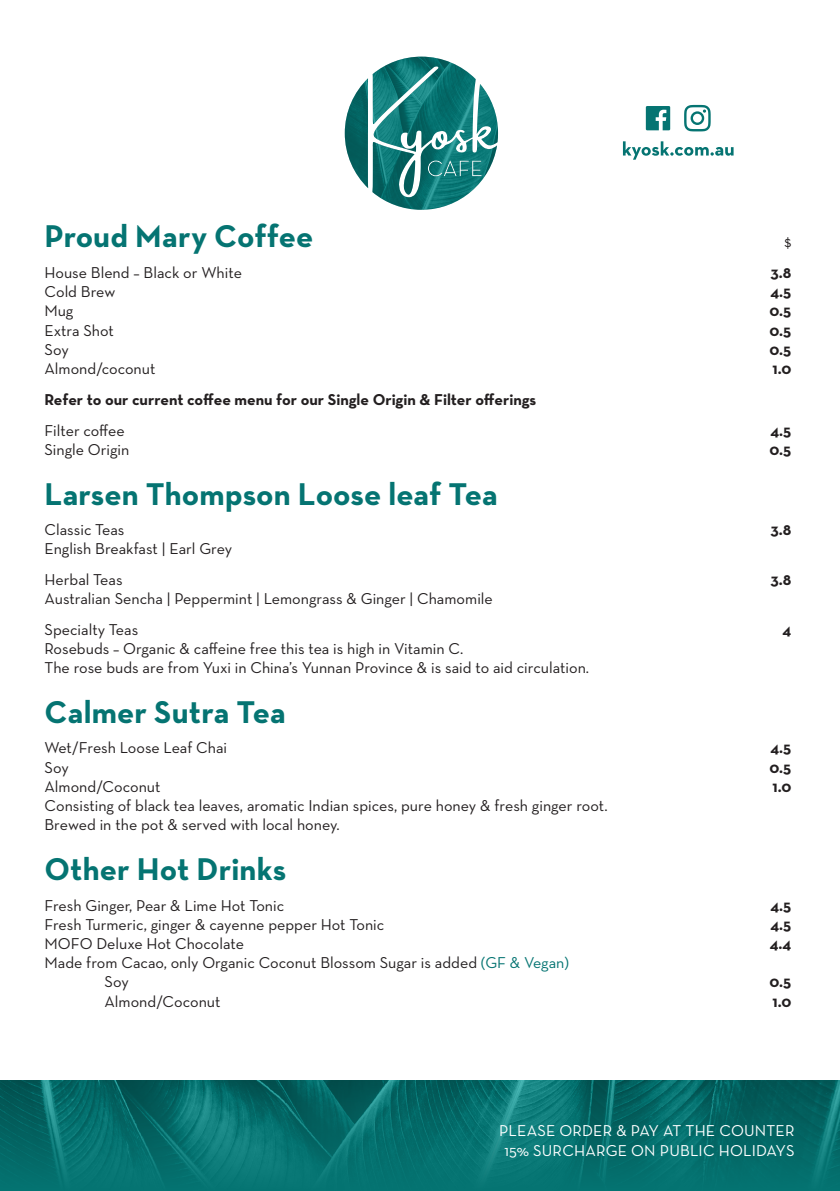
<style>
.page{position:relative;width:840px;height:1191px;background:#fff}
.page>*{position:absolute;margin:0;border:0;box-sizing:border-box;transform-origin:0 0}
.Heading{font:700 32px "Neutra Text";letter-spacing:.005em;color:#057472}
.Menu_Item{font:16px/19.2px "Neutra Text";color:#231f20}
.Menu_Item-2{font:700 16px "Neutra Text";color:#231f20}
.t1{font:16px/20px "Neutra Text";letter-spacing:.01em;color:#fff;text-align:center}
.Heading-2{font:16px "Neutra Text";color:#231f20}
.s1{color:#057472}
</style>
<div class="page">
<img style="left:0;top:1080px;width:839px;height:111px">
<svg style="left:344px;top:78px;width:153px;height:132px"></svg>
<img style="left:372px;top:57px;width:114px;height:138px">
<svg style="left:645px;top:106px;width:24px;height:24px"></svg>
<svg style="left:684px;top:105px;width:26px;height:26px"></svg>
<svg style="left:622px;top:141px;width:111px;height:19px"></svg>
<p class="Heading" style="left:45px;top:216px;width:270px">Proud Mary Coffee</p>
<p class="Heading-2" style="left:784px;top:232px;width:8px">$</p>
<p class="Menu_Item" style="left:45px;top:263px;width:199px">House Blend – Black or White</p>
<p class="Menu_Item-2" style="left:770px;top:262px;width:23px">3.8</p>
<p class="Menu_Item" style="left:45px;top:282px;width:72px">Cold Brew</p>
<p class="Menu_Item-2" style="left:770px;top:282px;width:22px">4.5</p>
<p class="Menu_Item" style="left:45px;top:301px;width:30px">Mug</p>
<p class="Menu_Item-2" style="left:769px;top:301px;width:23px">0.5</p>
<p class="Menu_Item" style="left:45px;top:320px;width:71px">Extra Shot</p>
<p class="Menu_Item-2" style="left:769px;top:320px;width:23px">0.5</p>
<p class="Menu_Item" style="left:45px;top:339px;width:26px">Soy</p>
<p class="Menu_Item-2" style="left:769px;top:339px;width:23px">0.5</p>
<p class="Menu_Item" style="left:45px;top:359px;width:112px">Almond/coconut</p>
<p class="Menu_Item-2" style="left:772px;top:358px;width:20px">1.0</p>
<p class="Menu_Item-2" style="left:45px;top:390px;width:493px">Refer to our current coffee menu for our Single Origin &amp; Filter offerings</p>
<p class="Menu_Item" style="left:45px;top:420px;width:82px">Filter coffee</p>
<p class="Menu_Item-2" style="left:770px;top:420px;width:22px">4.5</p>
<p class="Menu_Item" style="left:45px;top:439px;width:86px">Single Origin</p>
<p class="Menu_Item-2" style="left:769px;top:439px;width:23px">0.5</p>
<p class="Heading" style="left:45px;top:474px;width:454px">Larsen Thompson Loose leaf Tea</p>
<p class="Menu_Item" style="left:45px;top:520px;width:81px">Classic Teas</p>
<p class="Menu_Item-2" style="left:770px;top:520px;width:23px">3.8</p>
<p class="Menu_Item" style="left:45px;top:539px;width:189px">English Breakfast | Earl Grey</p>
<p class="Menu_Item" style="left:45px;top:569px;width:79px">Herbal Teas</p>
<p class="Menu_Item-2" style="left:770px;top:569px;width:23px">3.8</p>
<p class="Menu_Item" style="left:45px;top:589px;width:449px">Australian Sencha | Peppermint | Lemongrass &amp; Ginger | Chamomile</p>
<p class="Menu_Item" style="left:45px;top:619px;width:95px">Specialty Teas</p>
<p class="Menu_Item-2" style="left:782px;top:619px;width:10px">4</p>
<p class="Menu_Item" style="left:45px;top:638px;width:546px">Rosebuds – Organic &amp; caffeine free this tea is high in Vitamin C.<br>The rose buds are from Yuxi in China’s Yunnan Province &amp; is said to aid circulation.</p>
<p class="Heading" style="left:45px;top:692px;width:242px">Calmer Sutra Tea</p>
<p class="Menu_Item" style="left:45px;top:738px;width:184px">Wet/Fresh Loose Leaf Chai</p>
<p class="Menu_Item-2" style="left:770px;top:738px;width:22px">4.5</p>
<p class="Menu_Item" style="left:45px;top:757px;width:26px">Soy</p>
<p class="Menu_Item-2" style="left:769px;top:757px;width:23px">0.5</p>
<p class="Menu_Item" style="left:45px;top:776px;width:117px">Almond/Coconut</p>
<p class="Menu_Item-2" style="left:772px;top:776px;width:20px">1.0</p>
<p class="Menu_Item" style="left:45px;top:795px;width:564px">Consisting of black tea leaves, aromatic Indian spices, pure honey &amp; fresh ginger root.<br>Brewed in the pot &amp; served with local honey.</p>
<p class="Heading" style="left:45px;top:849px;width:243px">Other Hot Drinks</p>
<p class="Menu_Item" style="left:45px;top:895px;width:241px">Fresh Ginger, Pear &amp; Lime Hot Tonic</p>
<p class="Menu_Item-2" style="left:770px;top:895px;width:22px">4.5</p>
<p class="Menu_Item" style="left:45px;top:914px;width:341px">Fresh Turmeric, ginger &amp; cayenne pepper Hot Tonic</p>
<p class="Menu_Item-2" style="left:770px;top:914px;width:22px">4.5</p>
<p class="Menu_Item" style="left:45px;top:933px;width:201px">MOFO Deluxe Hot Chocolate</p>
<p class="Menu_Item-2" style="left:769px;top:933px;width:23px">4.4</p>
<p class="Menu_Item" style="left:45px;top:953px;width:525px">Made from Cacao, only Organic Coconut Blossom Sugar is added <span class="s1">(GF &amp; Vegan)</span></p>
<p class="Menu_Item" style="left:104px;top:972px;width:26px">Soy</p>
<p class="Menu_Item-2" style="left:769px;top:972px;width:23px">0.5</p>
<p class="Menu_Item" style="left:104px;top:991px;width:117px">Almond/Coconut</p>
<p class="Menu_Item-2" style="left:772px;top:991px;width:20px">1.0</p>
<p class="t1" style="left:499px;top:1119px;width:297px">PLEASE ORDER &amp; PAY AT THE COUNTER<br>15% SURCHARGE ON PUBLIC HOLIDAYS</p>
</div>
